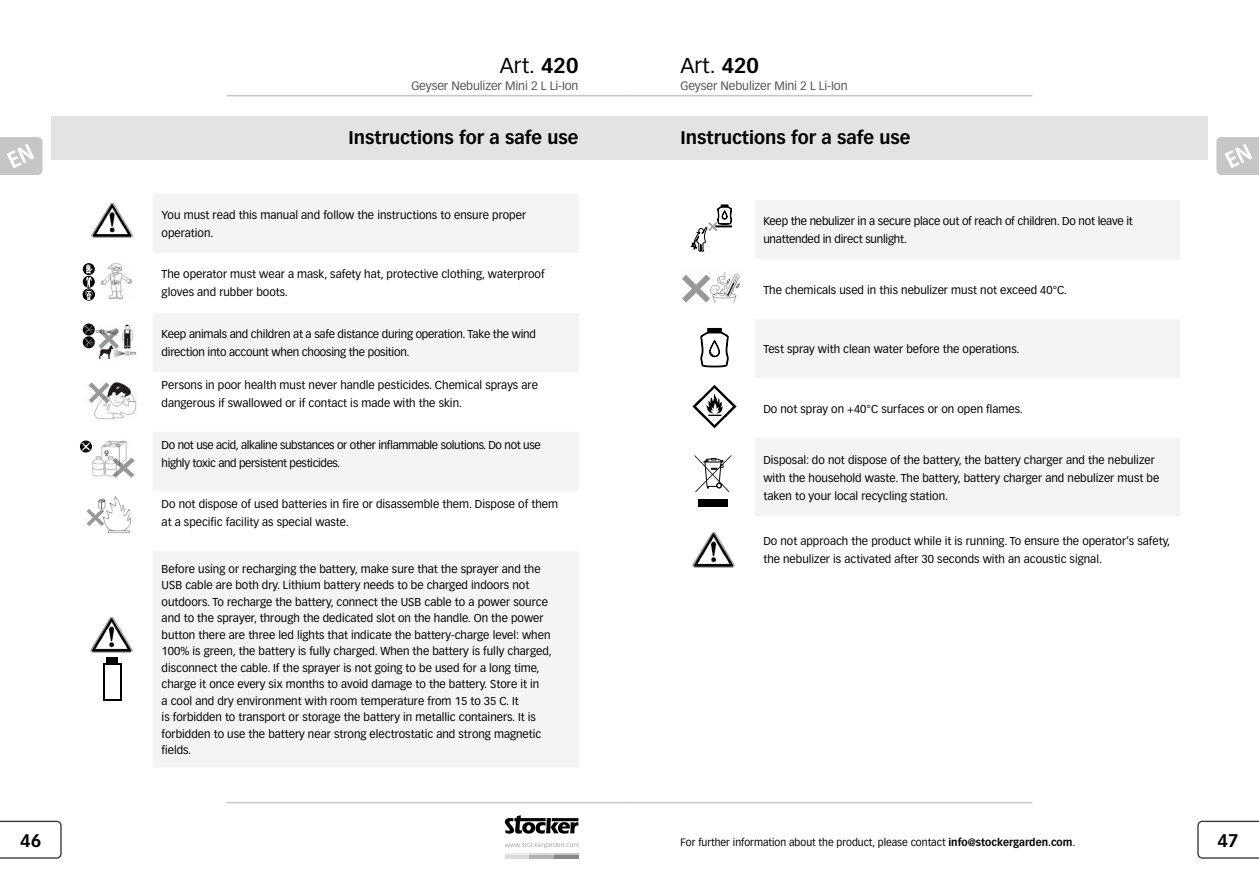
<style>
.page{position:relative;width:1259px;height:893px;background:#fff}
.page>*{position:absolute;margin:0;border:0;box-sizing:border-box;transform-origin:0 0}
.t1{font:21px "Vectora LT Std";color:#000}
.t2{font:700 18px "Vectora LT Std";color:#000}
.t3{font:12px "Vectora LT Std";letter-spacing:-.01em;color:#565656}
.t4{font:11.25px/16.5px "Vectora LT Std";color:#000}
.t5{font:11.25px/18px "Vectora LT Std";letter-spacing:-.02em;color:#000}
.t6{font:11.25px/18px "Vectora LT Std";letter-spacing:-.03em;color:#000}
.t7{font:10.5px "Vectora LT Std";color:#000}
.s1{font-weight:700}
</style>
<div class="page">
<svg style="left:1197px;top:821px;width:62px;height:38px"></svg>
<svg style="left:0;top:821px;width:62px;height:38px"></svg>
<hr style="left:226px;top:95px;width:403px;height:1px;background:#c5c6c6">
<hr style="left:629px;top:95px;width:403px;height:1px;background:#c5c6c6">
<hr style="left:226px;top:802px;width:403px;height:1px;background:#c5c6c6">
<hr style="left:629px;top:802px;width:403px;height:1px;background:#c5c6c6">
<svg style="left:505px;top:815px;width:73px;height:19px"></svg>
<svg style="left:505px;top:842px;width:73px;height:6px"></svg>
<hr style="left:505px;top:853px;width:24px;height:2px;background:#ececed">
<hr style="left:529px;top:853px;width:25px;height:2px;background:#dadada">
<hr style="left:554px;top:853px;width:24px;height:2px;background:#c5c6c6">
<hr style="left:505px;top:855px;width:24px;height:4px;background:#dadada">
<hr style="left:529px;top:855px;width:25px;height:4px;background:#b1b2b3">
<hr style="left:554px;top:855px;width:24px;height:4px;background:#878786">
<svg style="left:1216px;top:137px;width:43px;height:38px"></svg>
<svg style="left:0;top:137px;width:43px;height:38px"></svg>
<div style="left:51px;top:116px;width:578px;height:44px;background:#e3e3e3"></div>
<div style="left:629px;top:116px;width:579px;height:44px;background:#e3e3e3"></div>
<div style="left:755px;top:200px;width:425px;height:59px;background:#f4f4f4"></div>
<svg style="left:755px;top:319px;width:425px;height:197px;fill:#f4f4f4"></svg>
<div style="left:154px;top:194px;width:424px;height:573px;background:#f4f4f4"></div>
<svg style="left:154px;top:253px;width:424px;height:298px"></svg>
<img style="left:91px;top:203px;width:42px;height:35px">
<img style="left:95px;top:325px;width:41px;height:34px">
<svg style="left:83px;top:324px;width:12px;height:12px"></svg>
<svg style="left:83px;top:336px;width:12px;height:12px"></svg>
<svg style="left:84px;top:325px;width:9px;height:22px"></svg>
<img style="left:88px;top:382px;width:48px;height:37px">
<img style="left:682px;top:272px;width:58px;height:31px">
<img style="left:92px;top:440px;width:43px;height:38px">
<svg style="left:80px;top:441px;width:12px;height:12px"></svg>
<svg style="left:82px;top:442px;width:8px;height:9px"></svg>
<img style="left:86px;top:496px;width:46px;height:37px">
<img style="left:100px;top:263px;width:33px;height:37px">
<svg style="left:83px;top:263px;width:12px;height:12px"></svg>
<svg style="left:83px;top:276px;width:12px;height:12px"></svg>
<div style="left:83px;top:289px;width:12px;height:11px;background:#000;border-radius:50%"></div>
<svg style="left:85px;top:264px;width:8px;height:36px"></svg>
<svg style="left:692px;top:385px;width:44px;height:43px"></svg>
<div style="left:698px;top:499px;width:29px;height:7px;background:#000"></div>
<svg style="left:694px;top:455px;width:37px;height:37px"></svg>
<img style="left:90px;top:617px;width:43px;height:36px">
<img style="left:692px;top:532px;width:43px;height:36px">
<div style="left:107px;top:658px;width:11px;height:7px;background:#000"></div>
<div style="left:103px;top:663px;width:19px;height:38px;background:#000"></div>
<div style="left:105px;top:665px;width:15px;height:33px;background:#fff"></div>
<svg style="left:691px;top:205px;width:41px;height:47px"></svg>
<svg style="left:700px;top:328px;width:29px;height:40px"></svg>
<h1 class="t1" style="left:500px;top:53px;width:80px">Art. <span class="s1">420</span></h1>
<p class="t3" style="left:411px;top:79px;width:169px">Geyser Nebulizer Mini 2 L Li-Ion</p>
<h1 class="t1" style="left:680px;top:53px;width:80px">Art. <span class="s1">420</span></h1>
<p class="t3" style="left:680px;top:79px;width:169px">Geyser Nebulizer Mini 2 L Li-Ion</p>
<h2 class="t2" style="left:348px;top:126px;width:231px">Instructions for a safe use</h2>
<h2 class="t2" style="left:680px;top:126px;width:231px">Instructions for a safe use</h2>
<p class="t4" style="left:162px;top:206px;width:366px;line-height:18px">You must read this manual and follow the instructions to ensure proper operation.</p>
<p class="t4" style="left:162px;top:265px;width:384px;line-height:18px">The operator must wear a mask, safety hat, protective clothing, waterproof gloves and rubber boots.</p>
<p class="t5" style="left:162px;top:325px;width:376px">Keep animals and children at a safe distance during operation. Take the wind direction into account when choosing the position.</p>
<p class="t4" style="left:162px;top:377px;width:378px;line-height:18px">Persons in poor health must never handle pesticides. Chemical sprays are dangerous if swallowed or if contact is made with the skin.</p>
<p class="t6" style="left:162px;top:436px;width:380px">Do not use acid, alkaline substances or other inflammable solutions. Do not use highly toxic and persistent pesticides.</p>
<p class="t4" style="left:162px;top:496px;width:398px;line-height:18px">Do not dispose of used batteries in fire or disassemble them. Dispose of them at a specific facility as special waste.</p>
<p class="t4" style="left:162px;top:561px;width:392px">Before using or recharging the battery, make sure that the sprayer and the USB cable are both dry. Lithium battery needs to be charged indoors not outdoors. To recharge the battery, connect the USB cable to a power source and to the sprayer, through the dedicated slot on the handle. On the power button there are three led lights that indicate the battery-charge level: when 100% is green, the battery is fully charged. When the battery is fully charged, disconnect the cable. If the sprayer is not going to be used for a long time, charge it once every six months to avoid damage to the battery. Store it in<br>a cool and dry environment with room temperature from 15 to 35 C. It<br>is forbidden to transport or storage the battery in metallic containers. It is forbidden to use the battery near strong electrostatic and strong magnetic fields.</p>
<p class="t5" style="left:763px;top:212px;width:371px">Keep the nebulizer in a secure place out of reach of children. Do not leave it unattended in direct sunlight.</p>
<p class="t4" style="left:763px;top:281px;width:305px">The chemicals used in this nebulizer must not exceed 40°C.</p>
<p class="t4" style="left:763px;top:341px;width:258px">Test spray with clean water before the operations.</p>
<p class="t4" style="left:763px;top:400px;width:261px">Do not spray on +40°C surfaces or on open flames.</p>
<p class="t4" style="left:763px;top:451px;width:397px;line-height:18px">Disposal: do not dispose of the battery, the battery charger and the nebulizer with the household waste. The battery, battery charger and nebulizer must be taken to your local recycling station.</p>
<p class="t4" style="left:763px;top:532px;width:408px;line-height:18px">Do not approach the product while it is running. To ensure the operator’s safety, the nebulizer is activated after 30 seconds with an acoustic signal.</p>
<h2 class="t2" style="left:20px;top:829px;width:23px">46</h2>
<h2 class="t2" style="left:1217px;top:829px;width:23px">47</h2>
<p class="t7" style="left:680px;top:836px;width:396px">For further information about the product, please contact <span class="s1">info@stockergarden.com</span>.</p>
</div>
